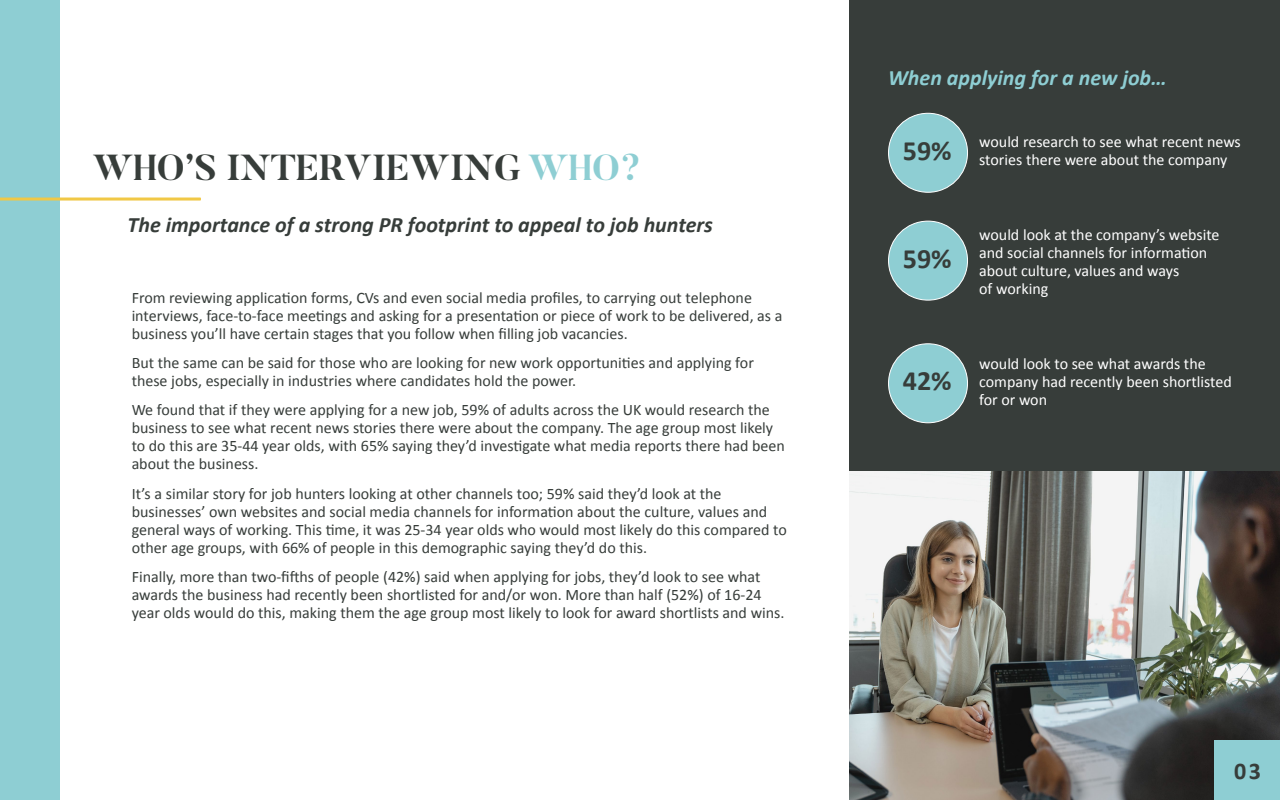
<style>
.page{position:relative;width:1280px;height:800px;background:#fff}
.page>*{position:absolute;margin:0;border:0;box-sizing:border-box;transform-origin:0 0}
.t1{font:700 36px "Butler";color:#373d3a}
.t2{font:700 28px "Calibri";color:#373d3a}
.t3{font:700 24px "Calibri";color:#373d3a}
.t4{font:italic 700 22px "Calibri";color:#373d3a}
.t5{font:italic 700 22px "Calibri";color:#8eced3}
.t6{font:16px/18px "Calibri";color:#373d3a}
.t7{font:16px/18px "Calibri";color:#fff}
.s1{color:#8eced3}
</style>
<div class="page">
<div style="left:849px;top:0;width:431px;height:472px;background:#373d3a"></div>
<img style="left:849px;top:472px;width:431px;height:328px">
<div style="left:0;top:0;width:60px;height:800px;background:#8eced3"></div>
<div style="left:1215px;top:740px;width:65px;height:60px;background:#8eced3"></div>
<hr style="left:0;top:198px;width:201px;height:2px;background:#f1c846">
<div style="left:889px;top:113px;width:79px;height:79px;background:#8eced3;border-radius:50%"></div>
<div style="left:888px;top:113px;width:80px;height:80px;border:1px solid #fff;border-radius:50%"></div>
<div style="left:889px;top:221px;width:79px;height:79px;background:#8eced3;border-radius:50%"></div>
<div style="left:888px;top:221px;width:80px;height:80px;border:1px solid #fff;border-radius:50%"></div>
<div style="left:889px;top:344px;width:79px;height:79px;background:#8eced3;border-radius:50%"></div>
<div style="left:888px;top:343px;width:80px;height:80px;border:1px solid #fff;border-radius:50%"></div>
<h1 class="t1" style="left:93px;top:144px;width:550px">WHO’S INTERVIEWING <span class="s1">WHO?</span></h1>
<h3 class="t4" style="left:128px;top:209px;width:587px">The importance of a strong PR footprint to appeal to job hunters</h3>
<p class="t6" style="left:132px;top:288px;width:652px">From reviewing application forms, CVs and even social media profiles, to carrying out telephone interviews, face-to-face meetings and asking for a presentation or piece of work to be delivered, as a business you’ll have certain stages that you follow when filling job vacancies.</p>
<p class="t6" style="left:132px;top:353px;width:624px">But the same can be said for those who are looking for new work opportunities and applying for these jobs, especially in industries where candidates hold the power.</p>
<p class="t6" style="left:132px;top:401px;width:655px">We found that if they were applying for a new job, 59% of adults across the UK would research the business to see what recent news stories there were about the company. The age group most likely to do this are 35-44 year olds, with 65% saying they’d investigate what media reports there had been about the business.</p>
<p class="t6" style="left:132px;top:484px;width:657px">It’s a similar story for job hunters looking at other channels too; 59% said they’d look at the businesses’ own websites and social media channels for information about the culture, values and general ways of working. This time, it was 25-34 year olds who would most likely do this compared to other age groups, with 66% of people in this demographic saying they’d do this.</p>
<p class="t6" style="left:132px;top:567px;width:654px">Finally, more than two-fifths of people (42%) said when applying for jobs, they’d look to see what awards the business had recently been shortlisted for and/or won. More than half (52%) of 16-24 year olds would do this, making them the age group most likely to look for award shortlists and wins.</p>
<h3 class="t5" style="left:888px;top:62px;width:280px">When applying for a new job…</h3>
<h2 class="t2" style="left:903px;top:131px;width:50px">59%</h2>
<p class="t7" style="left:979px;top:132px;width:263px">would research to see what recent news stories there were about the company</p>
<h2 class="t2" style="left:903px;top:239px;width:50px">59%</h2>
<h2 class="t2" style="left:903px;top:361px;width:50px">42%</h2>
<p class="t7" style="left:979px;top:225px;width:242px">would look at the company’s website and social channels for information about culture, values and ways<br>of working</p>
<p class="t7" style="left:979px;top:354px;width:254px">would look to see what awards the company had recently been shortlisted for or won</p>
<h3 class="t3" style="left:1234px;top:754px;width:28px">03</h3>
</div>
